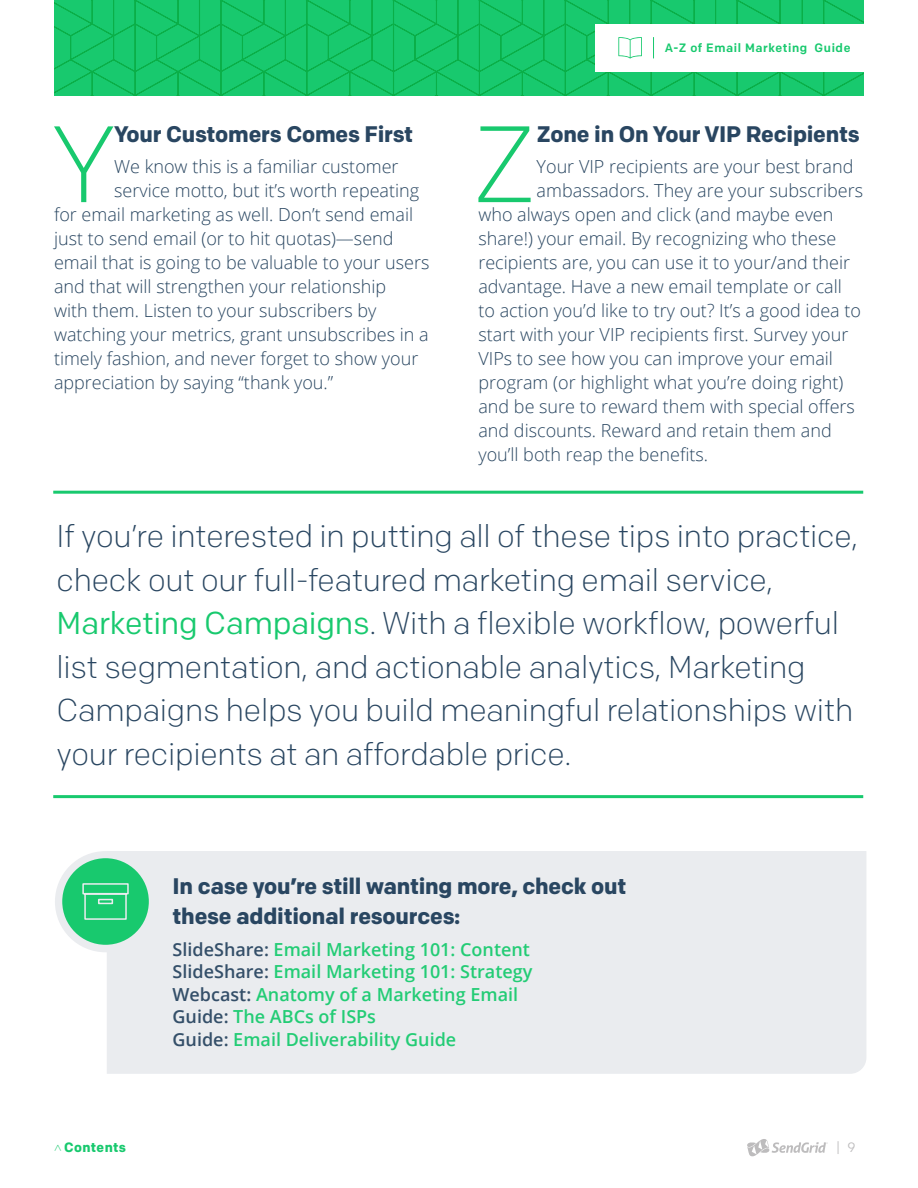
<style>
.page{position:relative;width:918px;height:1188px;background:#fff}
.page>*{position:absolute;margin:0;border:0;box-sizing:border-box;transform-origin:0 0}
.t1{font:300 108.15px "Colfax";color:#18c96e}
.t2{font:300 31.5px/43.5px "Colfax";letter-spacing:-.01em;color:#294661}
.t3{font:700 22.5px/30px "Colfax";letter-spacing:-.01em;color:#294661}
.t4{font:300 18px "Open Sans";color:#294661}
.t5{font:600 18px/22.5px "Open Sans";color:#23cc75}
.t6{font:700 13.5px "Colfax";letter-spacing:.03em;color:#18c96e}
.t7{font:13.5px "Colfax";color:#bdbcbd}
.t8{font:300 13.5px "Colfax";color:#18c96e}
.t9{font:500 12.15px "Colfax";letter-spacing:.05em;color:#18c96e}
.s1{font-weight:400;color:#18c96e}
.s2{color:#344f69}
</style>
<div class="page">
<svg style="left:54px;top:0;width:810px;height:95px;background:#16c669"></svg>
<div style="left:595px;top:24px;width:271px;height:48px;background:#fff"></div>
<svg style="left:618px;top:37px;width:24px;height:21px"></svg>
<svg style="left:653px;top:37px;width:1px;height:21px"></svg>
<svg style="left:747px;top:1139px;width:81px;height:17px"></svg>
<div style="left:107px;top:851px;width:759px;height:223px;background:#eaecef"></div>
<div style="left:55px;top:851px;width:101px;height:101px;background:#eaecef;border-radius:50%"></div>
<div style="left:62px;top:858px;width:87px;height:87px;background:#18c96e;border-radius:50%"></div>
<hr style="left:53px;top:491px;width:810px;height:3px;background:#18c96e">
<hr style="left:53px;top:795px;width:810px;height:3px;background:#18c96e">
<svg style="left:82px;top:883px;width:47px;height:37px"></svg>
<h1 class="t1" style="left:52px;top:98px;width:64px">Y</h1>
<p class="t3" style="left:114px;top:119px;width:300px">Your Customers Comes First</p>
<p class="t4" style="left:114px;top:154px;width:286px">We know this is a familiar customer</p>
<p class="t4" style="left:114px;top:178px;width:307px">service motto, but it’s worth repeating</p>
<p class="t4" style="left:54px;top:202px;width:361px">for email marketing as well. Don’t send email</p>
<p class="t4" style="left:54px;top:226px;width:341px">just to send email (or to hit quotas)—send</p>
<p class="t4" style="left:54px;top:250px;width:377px">email that is going to be valuable to your users</p>
<p class="t4" style="left:54px;top:274px;width:334px">and that will strengthen your relationship</p>
<p class="t4" style="left:54px;top:298px;width:324px">with them. Listen to your subscribers by</p>
<p class="t4" style="left:54px;top:322px;width:376px">watching your metrics, grant unsubscribes in a</p>
<p class="t4" style="left:54px;top:346px;width:366px">timely fashion, and never forget to show your</p>
<p class="t4" style="left:54px;top:370px;width:281px">appreciation by saying “thank you.”</p>
<p class="t9" style="left:665px;top:40px;width:187px">A-Z of Email Marketing Guide</p>
<h1 class="t1" style="left:471px;top:98px;width:68px">Z</h1>
<p class="t3" style="left:537px;top:119px;width:325px">Zone in On Your VIP Recipients</p>
<p class="t4" style="left:537px;top:154px;width:318px">Your VIP recipients are your best brand</p>
<p class="t4" style="left:537px;top:178px;width:328px">ambassadors. They are your subscribers</p>
<p class="t4" style="left:478px;top:202px;width:357px">who always open and click (and maybe even</p>
<p class="t4" style="left:478px;top:226px;width:359px">share!) your email. By recognizing who these</p>
<p class="t4" style="left:478px;top:250px;width:373px">recipients are, you can use it to your/and their</p>
<p class="t4" style="left:478px;top:274px;width:365px">advantage. Have a new email template or call</p>
<p class="t4" style="left:478px;top:298px;width:384px">to action you’d like to try out? It’s a good idea to</p>
<p class="t4" style="left:478px;top:322px;width:372px">start with your VIP recipients first. Survey your</p>
<p class="t4" style="left:478px;top:346px;width:356px">VIPs to see how you can improve your email</p>
<p class="t4" style="left:478px;top:370px;width:367px">program (or highlight what you’re doing right)</p>
<p class="t4" style="left:478px;top:394px;width:378px">and be sure to reward them with special offers</p>
<p class="t4" style="left:478px;top:418px;width:355px">and discounts. Reward and retain them and</p>
<p class="t4" style="left:478px;top:442px;width:231px">you’ll both reap the benefits.</p>
<p class="t2" style="left:57px;top:514px;width:803px">If you’re interested in putting all of these tips into practice, check out our full-featured marketing email service, <span class="s1">Marketing Campaigns</span>. With a flexible workflow, powerful list segmentation, and actionable analytics, Marketing Campaigns helps you build meaningful relationships with your recipients at an affordable price.</p>
<p class="t3" style="left:173px;top:871px;width:455px">In case you’re still wanting more, check out these additional resources:</p>
<p class="t5" style="left:173px;top:937px;width:361px"><span class="s2">SlideShare:</span> Email Marketing 101: Content <span class="s2">SlideShare:</span> Email Marketing 101: Strategy <span class="s2">Webcast:</span> Anatomy of a Marketing Email <span class="s2">Guide:</span> The ABCs of ISPs<br><span class="s2">Guide:</span> Email Deliverability Guide</p>
<p class="t8" style="left:50px;top:1152px;width:10px;rotate:-90deg">&gt;</p>
<p class="t7" style="left:836px;top:1139px;width:21px">| 9</p>
<p class="t6" style="left:64px;top:1139px;width:64px">Contents</p>
</div>
